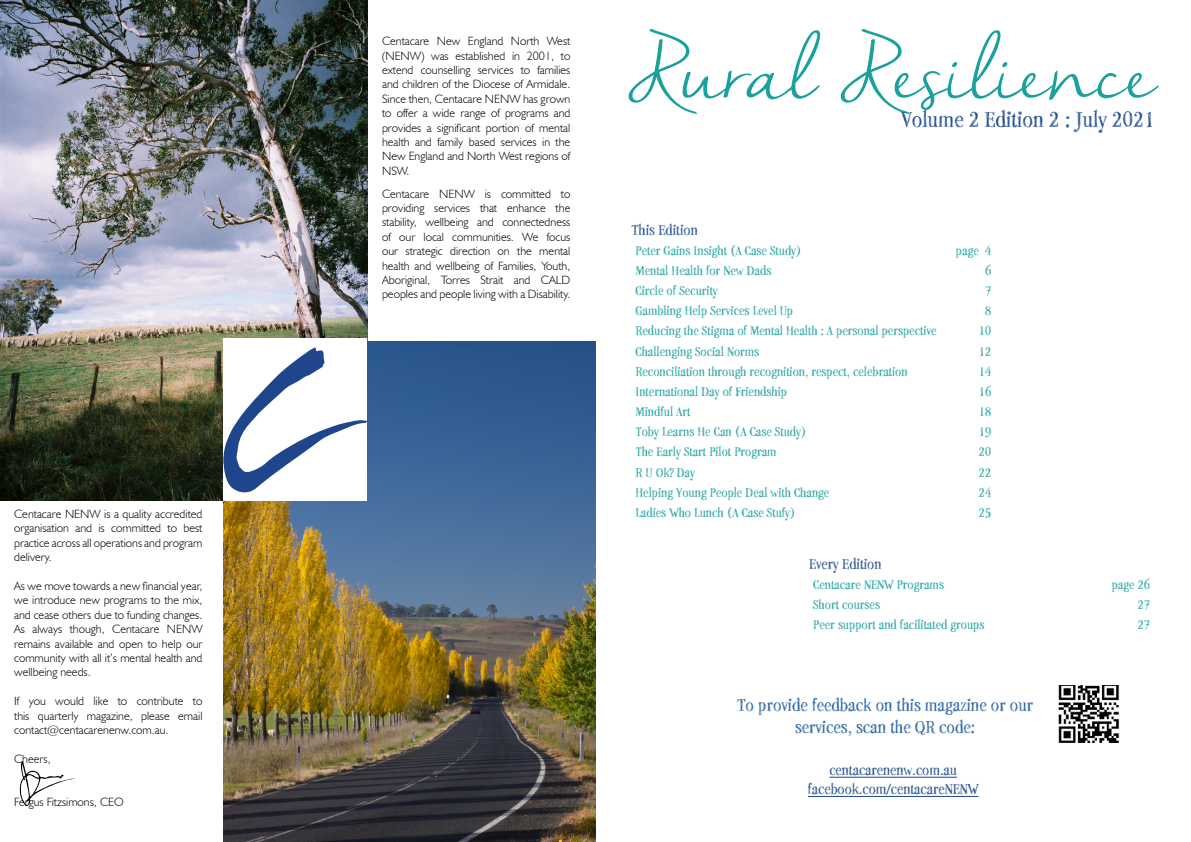
<style>
.page{position:relative;width:1191px;height:842px;background:#fff}
.page>*{position:absolute;margin:0;border:0;box-sizing:border-box;transform-origin:0 0}
.t1{font:80px "Nella Sue Demo";color:#1aa09d}
.t2{font:24px "P22 Stanyan";color:#1c498a}
.t3{font:19px/22.8px "P22 Stanyan";color:#215e9e;text-align:center}
.t4{font:16px/19.2px "P22 Stanyan";color:#1c498a;text-align:center}
.t5{font:14px "P22 Stanyan";color:#1aa09d}
.t6{font:300 12px/14.4px "Humanist 521 BT";color:#000;text-align:justify}
</style>
<div class="page">
<img style="left:0;top:0;width:367px;height:500px">
<img style="left:223px;top:342px;width:372px;height:500px">
<div style="left:223px;top:339px;width:144px;height:162px;background:#fff"></div>
<svg style="left:223px;top:348px;width:144px;height:144px"></svg>
<hr style="left:829px;top:777px;width:128px;height:1px;background:#1c498a">
<hr style="left:808px;top:796px;width:170px;height:1px;background:#1c498a">
<svg style="left:20px;top:761px;width:56px;height:45px"></svg>
<img style="left:1058px;top:685px;width:62px;height:57px">
<p class="t6" style="left:14px;top:506px;width:190px">Centacare NENW is a quality accredited organisation and is committed to best practice across all operations and program delivery.</p>
<p class="t6" style="left:14px;top:578px;width:190px">As we move towards a new financial year, we introduce new programs to the mix, and cease others due to funding changes.<br>As always though, Centacare NENW remains available and open to help our community with all it’s mental health and wellbeing needs.</p>
<p class="t6" style="left:14px;top:694px;width:190px">If you would like to contribute to this quarterly magazine, please email contact@centacarenenw.com.au.</p>
<p class="t6" style="left:14px;top:751px;width:38px">Cheers,</p>
<p class="t6" style="left:14px;top:794px;width:111px">Fergus Fitzsimons, CEO</p>
<p class="t6" style="left:382px;top:34px;width:190px">Centacare New England North West (NENW) was established in 2001, to extend counselling services to families and children of the Diocese of Armidale.<br>Since then, Centacare NENW has grown to offer a wide range of programs and provides a significant portion of mental health and family based services in the New England and North West regions of NSW.</p>
<p class="t6" style="left:382px;top:186px;width:190px">Centacare NENW is committed to providing services that enhance the stability, wellbeing and connectedness of our local communities. We focus our strategic direction on the mental health and wellbeing of Families, Youth, Aboriginal, Torres Strait and CALD peoples and people living with a Disability.</p>
<h1 class="t1" style="left:628px;top:24px;width:528px">Rural Resilience</h1>
<h2 class="t2" style="left:901px;top:104px;width:255px">Volume 2 Edition 2 : July 2021</h2>
<h3 class="t4" style="left:631px;top:220px;width:68px">This Edition</h3>
<p class="t5" style="left:635px;top:242px;width:168px">Peter Gains Insight (A Case Study)</p>
<p class="t5" style="left:956px;top:242px;width:37px">page 4</p>
<p class="t5" style="left:635px;top:262px;width:137px">Mental Health for New Dads</p>
<p class="t5" style="left:985px;top:262px;width:8px">6</p>
<p class="t5" style="left:635px;top:282px;width:84px">Circle of Security</p>
<p class="t5" style="left:985px;top:282px;width:8px">7</p>
<p class="t5" style="left:635px;top:302px;width:159px">Gambling Help Services Level Up</p>
<p class="t5" style="left:985px;top:302px;width:8px">8</p>
<p class="t5" style="left:635px;top:323px;width:303px">Reducing the Stigma of Mental Health : A personal perspective</p>
<p class="t5" style="left:978px;top:323px;width:14px">10</p>
<p class="t5" style="left:635px;top:343px;width:125px">Challenging Social Norms</p>
<p class="t5" style="left:978px;top:343px;width:14px">12</p>
<p class="t5" style="left:635px;top:363px;width:274px">Reconciliation through recognition, respect, celebration</p>
<p class="t5" style="left:978px;top:363px;width:14px">14</p>
<p class="t5" style="left:635px;top:383px;width:153px">International Day of Friendship</p>
<p class="t5" style="left:978px;top:383px;width:14px">16</p>
<p class="t5" style="left:635px;top:403px;width:56px">Mindful Art</p>
<p class="t5" style="left:978px;top:403px;width:14px">18</p>
<p class="t5" style="left:635px;top:423px;width:172px">Toby Learns He Can (A Case Study)</p>
<p class="t5" style="left:978px;top:423px;width:14px">19</p>
<p class="t5" style="left:635px;top:443px;width:143px">The Early Start Pilot Program</p>
<p class="t5" style="left:978px;top:443px;width:14px">20</p>
<p class="t5" style="left:635px;top:464px;width:61px">R U Ok? Day</p>
<p class="t5" style="left:978px;top:464px;width:14px">22</p>
<p class="t5" style="left:635px;top:484px;width:195px">Helping Young People Deal with Change</p>
<p class="t5" style="left:978px;top:484px;width:14px">24</p>
<p class="t5" style="left:635px;top:504px;width:162px">Ladies Who Lunch (A Case Stufy)</p>
<p class="t5" style="left:978px;top:504px;width:14px">25</p>
<h3 class="t4" style="left:809px;top:554px;width:74px">Every Edition</h3>
<p class="t5" style="left:813px;top:576px;width:132px">Centacare NENW Programs</p>
<p class="t5" style="left:1111px;top:576px;width:40px">page 26</p>
<p class="t5" style="left:813px;top:596px;width:68px">Short courses</p>
<p class="t5" style="left:1137px;top:596px;width:14px">27</p>
<p class="t5" style="left:813px;top:616px;width:173px">Peer support and facilitated groups</p>
<p class="t5" style="left:1137px;top:616px;width:14px">27</p>
<h3 class="t3" style="left:737px;top:693px;width:297px">To provide feedback on this magazine or our services, scan the QR code:</h3>
<h3 class="t4" style="left:808px;top:760px;width:172px">centacarenenw.com.au facebook.com/centacareNENW</h3>
</div>
